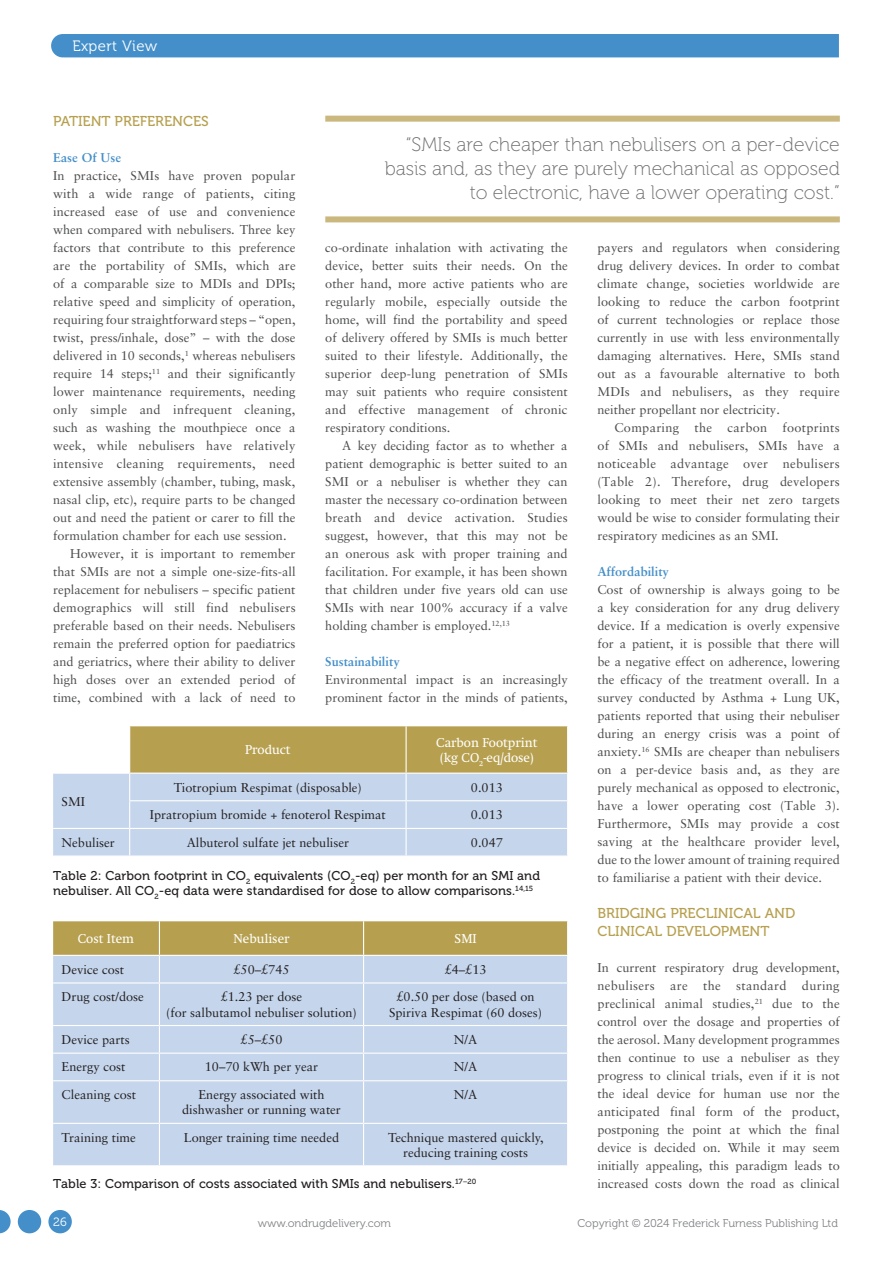
<style>
.page{position:relative;width:893px;height:1263px;background:#fff}
.page>*{position:absolute;margin:0;border:0;box-sizing:border-box;transform-origin:0 0}
.MF_pullquote{font:19.5px/24px "Museo 100";color:#6c6d70;text-align:right}
.t1{font:15px "Museo 300";letter-spacing:.025em;color:#fff}
.MF_Xhead{font:14.25px/18px "Museo 500";color:#b6a04f}
.MF_body_no_indent{font:12.75px/18px "Sabon LT Std";color:#4b4c4d;text-align:justify}
.MF_body{font:12.75px/18px "Sabon LT Std";color:#4b4c4d;text-align:justify}
.t2{font:12.75px/15.3px "Sabon LT Std";color:#231f20;text-align:center}
.MF_Captions{font:12.75px/15.3px "Museo 500";letter-spacing:.005em;color:#231f20}
.t3{font:12.75px "Swift";color:#fff}
.MF_subhead{font:700 12.75px "Sabon LT Std";color:#448fc9}
.t4{font:12px "Museo 300";color:#fff}
.t5{font:11.25px "Museo 300";color:#808285}
</style>
<div class="page">
<div style="left:51px;top:34px;width:788px;height:23px;background:#448fc9"></div>
<div style="left:325px;top:116px;width:515px;height:6px;background:#cab87e"></div>
<div style="left:325px;top:216px;width:515px;height:6px;background:#cab87e"></div>
<svg style="left:53px;top:726px;width:515px;height:130px;background:#c4c8be"></svg>
<hr style="left:53px;top:828px;width:77px;height:1px;background:#fff">
<hr style="left:53px;top:855px;width:77px;height:2px;background:#fff">
<div style="left:53px;top:983px;width:514px;height:182px;background:#c4d5ec"></div>
<hr style="left:159px;top:1025px;width:205px;height:1px;background:#fff">
<hr style="left:364px;top:1025px;width:204px;height:1px;background:#fff">
<hr style="left:159px;top:1052px;width:205px;height:2px;background:#fff">
<hr style="left:364px;top:1052px;width:204px;height:2px;background:#fff">
<hr style="left:159px;top:1080px;width:205px;height:1px;background:#fff">
<hr style="left:364px;top:1080px;width:204px;height:1px;background:#fff">
<hr style="left:159px;top:1123px;width:205px;height:1px;background:#fff">
<hr style="left:364px;top:1123px;width:204px;height:1px;background:#fff">
<svg style="left:53px;top:921px;width:515px;height:61px;background:#beb996"></svg>
<hr style="left:159px;top:1081px;width:1px;height:42px;background:#fff">
<hr style="left:363px;top:1081px;width:1px;height:42px;background:#fff">
<hr style="left:159px;top:983px;width:1px;height:42px;background:#fff">
<hr style="left:363px;top:983px;width:1px;height:42px;background:#fff">
<hr style="left:53px;top:1025px;width:106px;height:1px;background:#fff">
<hr style="left:53px;top:1052px;width:106px;height:2px;background:#fff">
<svg style="left:159px;top:1026px;width:1px;height:54px"></svg>
<svg style="left:363px;top:1026px;width:1px;height:54px"></svg>
<hr style="left:53px;top:1080px;width:106px;height:1px;background:#fff">
<hr style="left:53px;top:1123px;width:106px;height:1px;background:#fff">
<hr style="left:159px;top:1124px;width:1px;height:41px;background:#fff">
<hr style="left:363px;top:1124px;width:1px;height:41px;background:#fff">
<div style="left:48px;top:1210px;width:24px;height:23px;background:#448fc9;border-radius:50%"></div>
<div style="left:18px;top:1210px;width:23px;height:23px;background:#448fc9;border-radius:50%"></div>
<svg style="left:0;top:1210px;width:11px;height:23px"></svg>
<p class="t1" style="left:72px;top:37px;width:87px">Expert View</p>
<p class="MF_Xhead" style="left:53px;top:112px;width:157px">PATIENT PREFERENCES</p>
<p class="MF_subhead" style="left:53px;top:150px;width:70px">Ease Of Use</p>
<p class="MF_body_no_indent" style="left:53px;top:166px;width:244px">In practice, SMIs have proven popular with a wide range of patients, citing increased ease of use and convenience when compared with nebulisers. Three key factors that contribute to this preference are the portability of SMIs, which are of a comparable size to MDIs and DPIs; relative speed and simplicity of operation, requiring four straightforward steps – “open, twist, press/inhale, dose” – with the dose delivered in 10 seconds,<sup>1</sup> whereas nebulisers require 14 steps;<sup>11</sup> and their significantly lower maintenance requirements, needing only simple and infrequent cleaning, such as washing the mouthpiece once a week, while nebulisers have relatively intensive cleaning requirements, need extensive assembly (chamber, tubing, mask, nasal clip, etc), require parts to be changed out and need the patient or carer to fill the formulation chamber for each use session.</p>
<p class="MF_body" style="left:53px;top:544px;width:244px;text-indent:17px">However, it is important to remember that SMIs are not a simple one-size-fits-all replacement for nebulisers – specific patient demographics will still find nebulisers preferable based on their needs. Nebulisers remain the preferred option for paediatrics and geriatrics, where their ability to deliver high doses over an extended period of time, combined with a lack of need to</p>
<p class="MF_pullquote" style="left:385px;top:133px;width:457px">“SMIs are cheaper than nebulisers on a per-device basis and, as they are purely mechanical as opposed to electronic, have a lower operating cost.”</p>
<p class="MF_body" style="left:325px;top:238px;width:244px">co-ordinate inhalation with activating the device, better suits their needs. On the other hand, more active patients who are regularly mobile, especially outside the home, will find the portability and speed of delivery offered by SMIs is much better suited to their lifestyle. Additionally, the superior deep-lung penetration of SMIs may suit patients who require consistent and effective management of chronic respiratory conditions.</p>
<p class="MF_body" style="left:325px;top:436px;width:244px;text-indent:17px">A key deciding factor as to whether a patient demographic is better suited to an SMI or a nebuliser is whether they can master the necessary co-ordination between breath and device activation. Studies suggest, however, that this may not be an onerous ask with proper training and facilitation. For example, it has been shown that children under five years old can use SMIs with near 100% accuracy if a valve holding chamber is employed.<sup>12,13</sup></p>
<p class="MF_subhead" style="left:325px;top:654px;width:76px">Sustainability</p>
<p class="MF_body_no_indent" style="left:325px;top:670px;width:244px">Environmental impact is an increasingly prominent factor in the minds of patients,</p>
<p class="MF_body_no_indent" style="left:597px;top:238px;width:244px">payers and regulators when considering drug delivery devices. In order to combat climate change, societies worldwide are looking to reduce the carbon footprint of current technologies or replace those currently in use with less environmentally damaging alternatives. Here, SMIs stand out as a favourable alternative to both MDIs and nebulisers, as they require neither propellant nor electricity.</p>
<p class="MF_body" style="left:597px;top:418px;width:244px;text-indent:17px">Comparing the carbon footprints of SMIs and nebulisers, SMIs have a noticeable advantage over nebulisers (Table 2). Therefore, drug developers looking to meet their net zero targets would be wise to consider formulating their respiratory medicines as an SMI.</p>
<p class="MF_subhead" style="left:597px;top:564px;width:73px">Affordability</p>
<p class="MF_body_no_indent" style="left:597px;top:580px;width:244px">Cost of ownership is always going to be a key consideration for any drug delivery device. If a medication is overly expensive for a patient, it is possible that there will be a negative effect on adherence, lowering the efficacy of the treatment overall. In a survey conducted by Asthma + Lung UK, patients reported that using their nebuliser during an energy crisis was a point of anxiety.<sup>16</sup> SMIs are cheaper than nebulisers on a per-device basis and, as they are purely mechanical as opposed to electronic, have a lower operating cost (Table 3).<br>Furthermore, SMIs may provide a cost saving at the healthcare provider level, due to the lower amount of training required to familiarise a patient with their device.</p>
<p class="MF_Xhead" style="left:597px;top:904px;width:199px">BRIDGING PRECLINICAL AND<br>CLINICAL DEVELOPMENT</p>
<p class="MF_body_no_indent" style="left:597px;top:958px;width:244px">In current respiratory drug development, nebulisers are the standard during preclinical animal studies,<sup>21</sup> due to the control over the dosage and properties of the aerosol. Many development programmes then continue to use a nebuliser as they progress to clinical trials, even if it is not the ideal device for human use nor the anticipated final form of the product, postponing the point at which the final device is decided on. While it may seem initially appealing, this paradigm leads to increased costs down the road as clinical</p>
<p class="t3" style="left:436px;top:735px;width:103px">Carbon Footprint</p>
<p class="t3" style="left:440px;top:750px;width:95px">(kg CO<sub>2</sub>-eq/dose)</p>
<p class="t3" style="left:245px;top:743px;width:47px">Product</p>
<p class="t2" style="left:174px;top:780px;width:189px">Tiotropium Respimat (disposable)</p>
<p class="t2" style="left:471px;top:780px;width:33px">0.013</p>
<p class="t2" style="left:150px;top:807px;width:237px">Ipratropium bromide + fenoterol Respimat</p>
<p class="t2" style="left:471px;top:807px;width:33px">0.013</p>
<p class="t2" style="left:62px;top:793px;width:25px">SMI</p>
<p class="t2" style="left:62px;top:835px;width:55px">Nebuliser</p>
<p class="t2" style="left:187px;top:835px;width:164px">Albuterol sulfate jet nebuliser</p>
<p class="t2" style="left:471px;top:835px;width:33px">0.047</p>
<p class="MF_Captions" style="left:53px;top:868px;width:488px">Table 2: Carbon footprint in CO<sub>2</sub> equivalents (CO<sub>2</sub>-eq) per month for an SMI and nebuliser. All CO<sub>2</sub>-eq data were standardised for dose to allow comparisons.<sup>14,15</sup></p>
<p class="t3" style="left:78px;top:931px;width:58px">Cost Item</p>
<p class="t3" style="left:233px;top:931px;width:58px">Nebuliser</p>
<p class="t3" style="left:455px;top:931px;width:24px">SMI</p>
<p class="t2" style="left:62px;top:961px;width:64px">Device cost</p>
<p class="t2" style="left:233px;top:961px;width:57px">£50–£745</p>
<p class="t2" style="left:445px;top:961px;width:43px">£4–£13</p>
<p class="t2" style="left:62px;top:989px;width:84px">Drug cost/dose</p>
<p class="t2" style="left:166px;top:989px;width:192px">£1.23 per dose<br>(for salbutamol nebuliser solution)</p>
<p class="t2" style="left:389px;top:989px;width:155px">£0.50 per dose (based on<br>Spiriva Respimat (60 doses)</p>
<p class="t2" style="left:62px;top:1031px;width:69px">Device parts</p>
<p class="t2" style="left:241px;top:1031px;width:43px">£5–£50</p>
<p class="t2" style="left:454px;top:1031px;width:25px">N/A</p>
<p class="t2" style="left:62px;top:1059px;width:65px">Energy cost</p>
<p class="t2" style="left:205px;top:1059px;width:115px">10–70 kWh per year</p>
<p class="t2" style="left:454px;top:1059px;width:25px">N/A</p>
<p class="t2" style="left:62px;top:1087px;width:76px">Cleaning cost</p>
<p class="t2" style="left:182px;top:1087px;width:160px">Energy associated with dishwasher or running water</p>
<p class="t2" style="left:454px;top:1087px;width:25px">N/A</p>
<p class="t2" style="left:62px;top:1129px;width:76px">Training time</p>
<p class="t2" style="left:184px;top:1129px;width:157px">Longer training time needed</p>
<p class="t2" style="left:388px;top:1129px;width:157px">Technique mastered quickly, reducing training costs</p>
<p class="MF_Captions" style="left:53px;top:1176px;width:425px">Table 3: Comparison of costs associated with SMIs and nebulisers.<sup>17–20</sup></p>
<p class="t4" style="left:53px;top:1215px;width:15px">26</p>
<p class="t5" style="left:258px;top:1217px;width:135px">www.ondrugdelivery.com</p>
<p class="t5" style="left:577px;top:1217px;width:262px">Copyright © 2024 Frederick Furness Publishing Ltd</p>
</div>
